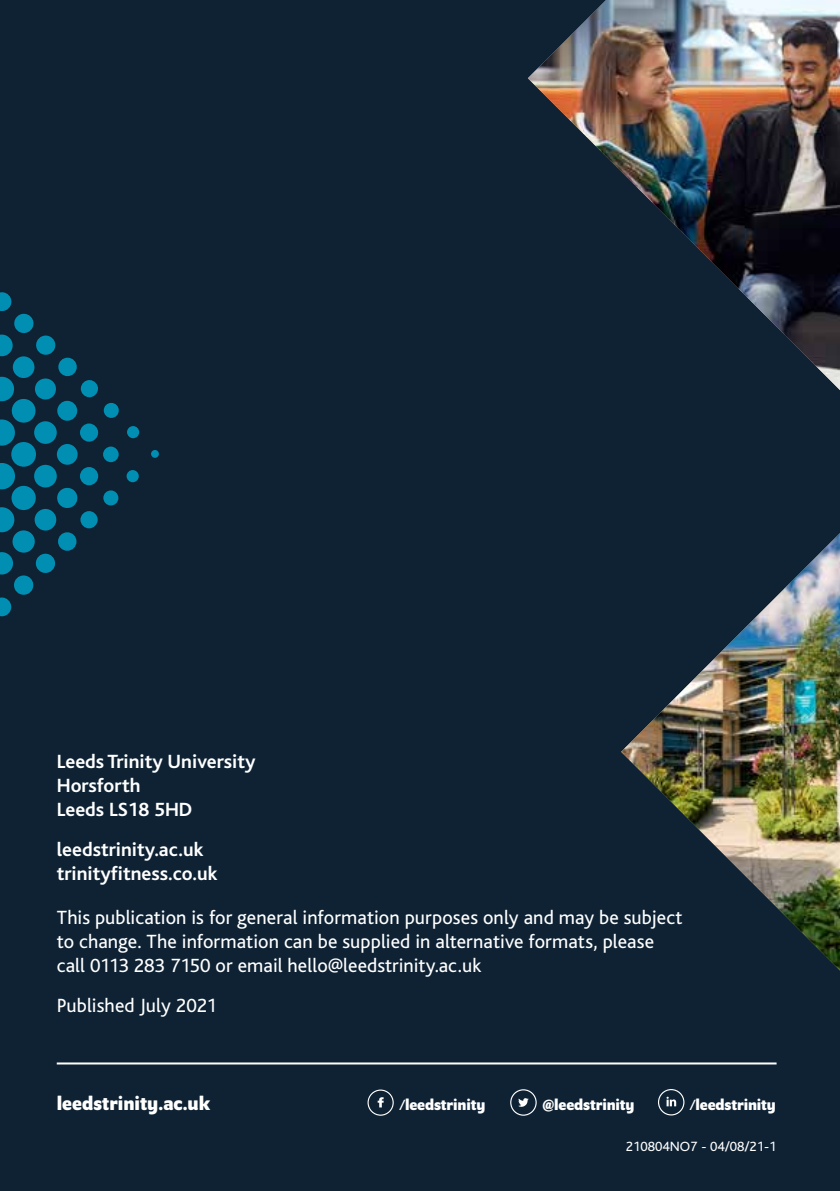
<style>
.page{position:relative;width:840px;height:1191px;background:#fff}
.page>*{position:absolute;margin:0;border:0;box-sizing:border-box;transform-origin:0 0}
.t1{font:20px/24px "Bliss";color:#fff}
.t2{font:700 20px/24px "Bliss";color:#fff}
.t3{font:700 20px "Program OT";color:#fff}
.t4{font:700 16px "Program OT";letter-spacing:-.01em;color:#fff}
.t5{font:14px "Bliss";color:#fff}
</style>
<div class="page">
<div style="left:0;top:0;width:839px;height:1191px;background:#0e2234"></div>
<img style="left:620px;top:533px;width:219px;height:437px">
<img style="left:527px;top:0;width:312px;height:390px">
<svg style="left:517px;top:1097px;width:11px;height:10px"></svg>
<div style="left:510px;top:1089px;width:26px;height:26px;border:1px solid #fff;border-radius:50%"></div>
<svg style="left:377px;top:1097px;width:6px;height:10px"></svg>
<div style="left:367px;top:1089px;width:26px;height:26px;border:1px solid #fff;border-radius:50%"></div>
<svg style="left:666px;top:1096px;width:9px;height:10px"></svg>
<div style="left:657px;top:1089px;width:27px;height:26px;border:1px solid #fff;border-radius:50%"></div>
<hr style="left:57px;top:1062px;width:719px;height:2px;background:#fff">
<svg style="left:0;top:463px;width:15px;height:26px"></svg>
<svg style="left:0;top:419px;width:15px;height:27px"></svg>
<svg style="left:0;top:507px;width:14px;height:25px"></svg>
<div style="left:11px;top:442px;width:25px;height:25px;background:#008eb3;border-radius:50%"></div>
<svg style="left:0;top:377px;width:14px;height:24px"></svg>
<div style="left:11px;top:486px;width:25px;height:24px;background:#008eb3;border-radius:50%"></div>
<div style="left:12px;top:399px;width:23px;height:23px;background:#008eb3;border-radius:50%"></div>
<div style="left:34px;top:465px;width:23px;height:22px;background:#008eb3;border-radius:50%"></div>
<div style="left:34px;top:421px;width:23px;height:23px;background:#008eb3;border-radius:50%"></div>
<svg style="left:0;top:552px;width:13px;height:22px"></svg>
<div style="left:12px;top:530px;width:23px;height:23px;background:#008eb3;border-radius:50%"></div>
<div style="left:35px;top:509px;width:21px;height:21px;background:#008eb3;border-radius:50%"></div>
<svg style="left:0;top:334px;width:13px;height:22px"></svg>
<div style="left:13px;top:356px;width:22px;height:22px;background:#008eb3;border-radius:50%"></div>
<div style="left:35px;top:378px;width:21px;height:21px;background:#008eb3;border-radius:50%"></div>
<div style="left:57px;top:444px;width:21px;height:21px;background:#008eb3;border-radius:50%"></div>
<div style="left:57px;top:488px;width:20px;height:20px;background:#008eb3;border-radius:50%"></div>
<div style="left:57px;top:401px;width:20px;height:20px;background:#008eb3;border-radius:50%"></div>
<div style="left:14px;top:575px;width:19px;height:20px;background:#008eb3;border-radius:50%"></div>
<div style="left:36px;top:553px;width:19px;height:20px;background:#008eb3;border-radius:50%"></div>
<svg style="left:0;top:597px;width:11px;height:19px"></svg>
<div style="left:58px;top:532px;width:18px;height:19px;background:#008eb3;border-radius:50%"></div>
<div style="left:80px;top:467px;width:18px;height:18px;background:#008eb3;border-radius:50%"></div>
<div style="left:80px;top:423px;width:18px;height:19px;background:#008eb3;border-radius:50%"></div>
<div style="left:80px;top:511px;width:18px;height:17px;background:#008eb3;border-radius:50%"></div>
<div style="left:103px;top:446px;width:16px;height:16px;background:#008eb3;border-radius:50%"></div>
<div style="left:103px;top:490px;width:15px;height:15px;background:#008eb3;border-radius:50%"></div>
<div style="left:126px;top:470px;width:13px;height:12px;background:#008eb3;border-radius:50%"></div>
<div style="left:14px;top:314px;width:19px;height:19px;background:#008eb3;border-radius:50%"></div>
<div style="left:36px;top:335px;width:19px;height:20px;background:#008eb3;border-radius:50%"></div>
<svg style="left:0;top:292px;width:11px;height:19px"></svg>
<div style="left:58px;top:358px;width:19px;height:18px;background:#008eb3;border-radius:50%"></div>
<div style="left:80px;top:380px;width:18px;height:17px;background:#008eb3;border-radius:50%"></div>
<div style="left:104px;top:403px;width:15px;height:15px;background:#008eb3;border-radius:50%"></div>
<div style="left:127px;top:426px;width:12px;height:12px;background:#008eb3;border-radius:50%"></div>
<div style="left:151px;top:450px;width:8px;height:8px;background:#008eb3;border-radius:50%"></div>
<p class="t2" style="left:57px;top:750px;width:200px">Leeds Trinity University<br>Horsforth<br>Leeds LS18 5HD</p>
<p class="t2" style="left:57px;top:838px;width:162px">leedstrinity.ac.uk trinityfitness.co.uk</p>
<p class="t1" style="left:57px;top:906px;width:627px">This publication is for general information purposes only and may be subject to change. The information can be supplied in alternative formats, please call 0113 283 7150 or email hello@leedstrinity.ac.uk</p>
<p class="t1" style="left:57px;top:994px;width:162px">Published July 2021</p>
<p class="t3" style="left:57px;top:1092px;width:155px">leedstrinity.ac.uk</p>
<p class="t4" style="left:399px;top:1095px;width:87px">/leedstrinity</p>
<p class="t4" style="left:542px;top:1095px;width:93px">@leedstrinity</p>
<p class="t4" style="left:689px;top:1095px;width:87px">/leedstrinity</p>
<p class="t5" style="left:625px;top:1139px;width:152px">210804NO7 - 04/08/21-1</p>
</div>
